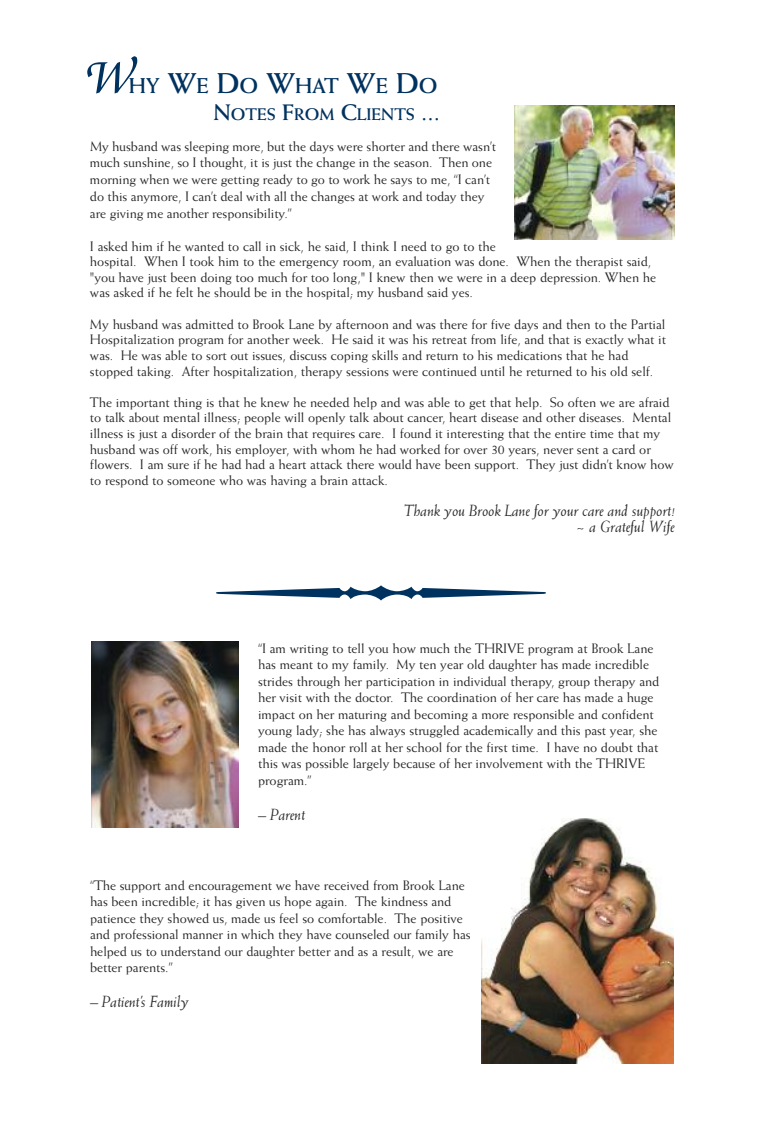
<style>
.page{position:relative;width:765px;height:1125px;background:#fff}
.page>*{position:absolute;margin:0;border:0;box-sizing:border-box;transform-origin:0 0}
.t1{font:italic 500 53.75px "Zapf Chancery";color:#00325f}
.t2{font:700 21.5px "Weiss";color:#00325f}
.t3{font:700 16.88px "Weiss";color:#00325f}
.t4{font:italic 16.25px/15.6px "Weiss";letter-spacing:-.005em;color:#272627;text-align:right}
.t5{font:13.75px/16.5px "Weiss";letter-spacing:-.005em;color:#272627}
.s1{font-size:28.75px}
.s2{font-size:22.5px}
</style>
<div class="page">
<img style="left:514px;top:105px;width:161px;height:134px">
<img style="left:92px;top:642px;width:146px;height:186px">
<img style="left:481px;top:818px;width:193px;height:245px">
<h1 class="t1" style="left:82px;top:43px;width:49px">W</h1>
<h2 class="t2" style="left:129px;top:78px;width:310px">HY <span class="s1">W</span>E <span class="s1">D</span>O <span class="s1">W</span>HAT <span class="s1">W</span>E <span class="s1">D</span>O</h2>
<p class="t3" style="left:213px;top:108px;width:228px"><span class="s2">N</span>OTES <span class="s2">F</span>ROM <span class="s2">C</span>LIENTS <span class="s2">...</span></p>
<p class="t5" style="left:90px;top:138px;width:408px;line-height:16.9px">My husband was sleeping more, but the days were shorter and there wasn’t much sunshine, so I thought, it is just the change in the season. Then one morning when we were getting ready to go to work he says to me, “I can’t do this anymore, I can’t deal with all the changes at work and today they are giving me another responsibility.”</p>
<p class="t5" style="left:90px;top:239px;width:568px;line-height:15.6px">I asked him if he wanted to call in sick, he said, I think I need to go to the<br>hospital. When I took him to the emergency room, an evaluation was done. When the therapist said, "you have just been doing too much for too long," I knew then we were in a deep depression. When he was asked if he felt he should be in the hospital; my husband said yes.</p>
<p class="t5" style="left:90px;top:317px;width:578px;line-height:15.6px">My husband was admitted to Brook Lane by afternoon and was there for five days and then to the Partial Hospitalization program for another week. He said it was his retreat from life, and that is exactly what it was. He was able to sort out issues, discuss coping skills and return to his medications that he had stopped taking. After hospitalization, therapy sessions were continued until he returned to his old self.</p>
<p class="t5" style="left:90px;top:395px;width:585px;line-height:15.6px">The important thing is that he knew he needed help and was able to get that help. So often we are afraid to talk about mental illness; people will openly talk about cancer, heart disease and other diseases. Mental illness is just a disorder of the brain that requires care. I found it interesting that the entire time that my husband was off work, his employer, with whom he had worked for over 30 years, never sent a card or flowers. I am sure if he had had a heart attack there would have been support. They just didn’t know how to respond to someone who was having a brain attack.</p>
<p class="t4" style="left:404px;top:504px;width:272px">Thank you Brook Lane for your care and support! ~ a Grateful Wife</p>
<p class="t5" style="left:258px;top:641px;width:403px">“I am writing to tell you how much the THRIVE program at Brook Lane has meant to my family. My ten year old daughter has made incredible strides through her participation in individual therapy, group therapy and her visit with the doctor. The coordination of her care has made a huge impact on her maturing and becoming a more responsible and confident young lady; she has always struggled academically and this past year, she made the honor roll at her school for the first time. I have no doubt that this was possible largely because of her involvement with the THRIVE program.”</p>
<p class="t4" style="left:258px;top:807px;width:49px">– Parent</p>
<p class="t5" style="left:90px;top:878px;width:382px">“The support and encouragement we have received from Brook Lane has been incredible; it has given us hope again. The kindness and patience they showed us, made us feel so comfortable. The positive and professional manner in which they have counseled our family has helped us to understand our daughter better and as a result, we are better parents.”</p>
<p class="t4" style="left:90px;top:995px;width:100px">– Patient’s Family</p>
</div>
